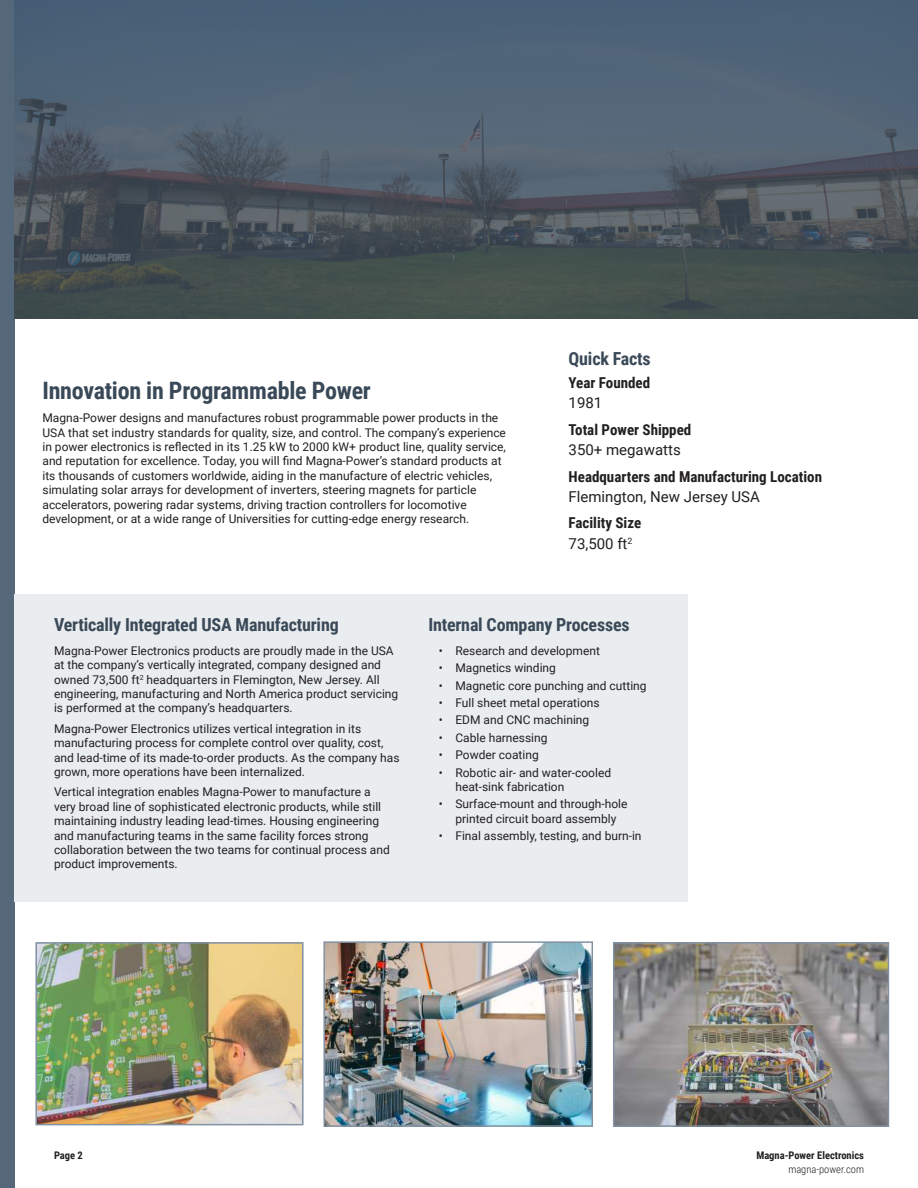
<style>
.page{position:relative;width:918px;height:1188px;background:#fff}
.page>*{position:absolute;margin:0;border:0;box-sizing:border-box;transform-origin:0 0}
.t1{font:700 24px "Roboto Condensed";letter-spacing:-.01em;color:#3a4958}
.t2{font:700 18px "Roboto Condensed";letter-spacing:-.01em;color:#3a4958}
.t3{font:700 15px "Roboto Condensed";color:#221f1f}
.t4{font:15px "Roboto";color:#221f1f}
.t5{font:12px/14.4px "Roboto";color:#221f1f}
.t6{font:700 10.5px "Roboto Condensed";color:#221f1f}
.t7{font:300 10.5px "Roboto Condensed";color:#221f1f}
</style>
<div class="page">
<div style="left:0;top:0;width:14px;height:1188px;background:#54687a"></div>
<div style="left:14px;top:594px;width:674px;height:308px;background:#eaedf0"></div>
<svg style="left:14px;top:0;width:904px;height:319px;background:#4b5a66"></svg>
<img style="left:38px;top:945px;width:263px;height:177px">
<div style="left:35px;top:942px;width:269px;height:183px;border:2px solid #8192a4"></div>
<img style="left:326px;top:944px;width:264px;height:180px">
<div style="left:323px;top:941px;width:270px;height:186px;border:2px solid #8192a4"></div>
<img style="left:616px;top:945px;width:270px;height:179px">
<div style="left:613px;top:942px;width:276px;height:185px;border:2px solid #8192a4"></div>
<h1 class="t1" style="left:42px;top:380px;width:330px">Innovation in Programmable Power</h1>
<p class="t5" style="left:42px;top:412px;width:465px">Magna-Power designs and manufactures robust programmable power products in the USA that set industry standards for quality, size, and control. The company’s experience in power electronics is re昀氀ected in its 1.25 kW to 2000 kW+ product line, quality service, and reputation for excellence. Today, you will 昀椀nd Magna-Power’s standard products at its thousands of customers worldwide, aiding in the manufacture of electric vehicles, simulating solar arrays for development of inverters, steering magnets for particle accelerators, powering radar systems, driving traction controllers for locomotive development, or at a wide range of Universities for cutting-edge energy research.</p>
<h2 class="t2" style="left:569px;top:350px;width:84px">Quick Facts</h2>
<p class="t3" style="left:569px;top:376px;width:83px">Year Founded</p>
<p class="t4" style="left:569px;top:392px;width:35px">1981</p>
<p class="t3" style="left:569px;top:423px;width:124px">Total Power Shipped</p>
<p class="t4" style="left:569px;top:439px;width:114px">350+ megawatts</p>
<p class="t3" style="left:569px;top:470px;width:255px">Headquarters and Manufacturing Location</p>
<p class="t4" style="left:569px;top:491px;width:193px">Flemington, New Jersey USA</p>
<p class="t3" style="left:569px;top:517px;width:74px">Facility Size</p>
<p class="t4" style="left:569px;top:533px;width:65px">73,500 ft<sup>2</sup></p>
<h2 class="t2" style="left:54px;top:617px;width:286px">Vertically Integrated USA Manufacturing</h2>
<p class="t5" style="left:54px;top:644px;width:346px">Magna-Power Electronics products are proudly made in the USA at the company’s vertically integrated, company designed and owned 73,500 ft<sup>2</sup> headquarters in Flemington, New Jersey. All engineering, manufacturing and North America product servicing is performed at the company’s headquarters.</p>
<p class="t5" style="left:54px;top:721px;width:347px">Magna-Power Electronics utilizes vertical integration in its manufacturing process for complete control over quality, cost, and lead-time of its made-to-order products. As the company has grown, more operations have been internalized.</p>
<p class="t5" style="left:54px;top:786px;width:337px">Vertical integration enables Magna-Power to manufacture a very broad line of sophisticated electronic products, while still maintaining industry leading lead-times. Housing engineering and manufacturing teams in the same facility forces strong collaboration between the two teams for continual process and product improvements.</p>
<h2 class="t2" style="left:428px;top:617px;width:203px">Internal Company Processes</h2>
<p class="t5" style="left:439px;top:644px;width:163px">• Research and development</p>
<p class="t5" style="left:439px;top:662px;width:119px">• Magnetics winding</p>
<p class="t5" style="left:439px;top:679px;width:209px">• Magnetic core punching and cutting</p>
<p class="t5" style="left:439px;top:696px;width:162px">• Full sheet metal operations</p>
<p class="t5" style="left:439px;top:714px;width:152px">• EDM and CNC machining</p>
<p class="t5" style="left:439px;top:731px;width:110px">• Cable harnessing</p>
<p class="t5" style="left:439px;top:749px;width:101px">• Powder coating</p>
<p class="t5" style="left:455px;top:766px;width:157px;text-indent:-16px">• Robotic air- and water-cooled heat-sink fabrication</p>
<p class="t5" style="left:439px;top:798px;width:190px;text-align:center">• Surface-mount and through-hole printed circuit board assembly</p>
<p class="t5" style="left:439px;top:830px;width:204px">• Final assembly, testing, and burn-in</p>
<p class="t6" style="left:54px;top:1151px;width:30px">Page 2</p>
<p class="t6" style="left:756px;top:1151px;width:109px">Magna-Power Electronics</p>
<p class="t7" style="left:788px;top:1164px;width:77px">magna-power.com</p>
</div>
